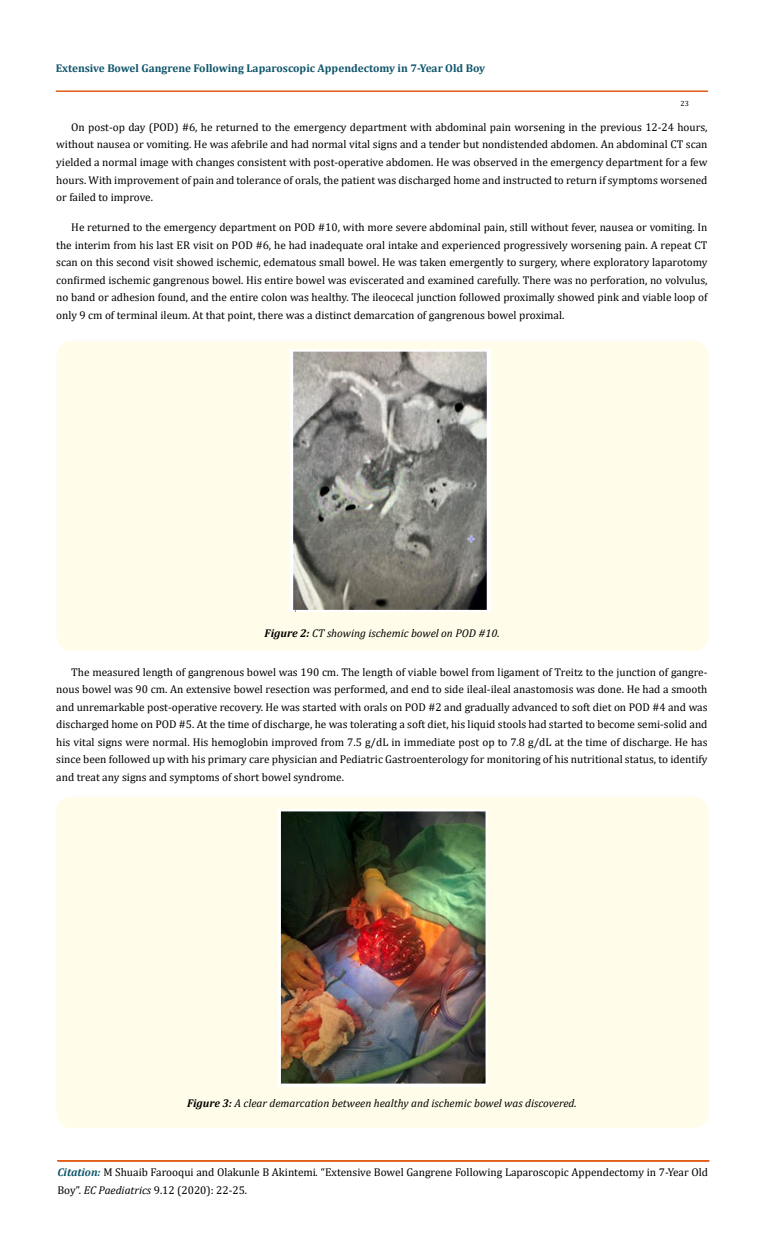
<style>
.page{position:relative;width:764px;height:1247px;background:#fff}
.page>*{position:absolute;margin:0;border:0;box-sizing:border-box;transform-origin:0 0}
.t1{font:11.25px/17.5px "Cambria";color:#000;text-align:justify}
.t2{font:italic 11.25px "Cambria";color:#000}
.t3{font:700 11.25px "Cambria";color:#0e546a}
.t4{font:7.5px "Cambria";color:#000}
.s1{font-weight:700}
.s2{font-weight:700;font-style:italic;color:#0e546a}
.s3{font-style:italic}
</style>
<div class="page">
<div style="left:56px;top:91px;width:651px;height:1px;border:1px solid #e05d1a"></div>
<div style="left:58px;top:1160px;width:651px;height:1px;border:1px solid #e05d1a"></div>
<div style="left:56px;top:341px;width:652px;height:310px;background:#fffde9;border-radius:15px"></div>
<img style="left:290px;top:349px;width:200px;height:263px">
<div style="left:56px;top:796px;width:652px;height:331px;background:#fffde9;border-radius:15px"></div>
<img style="left:279px;top:809px;width:209px;height:277px">
<p class="t3" style="left:56px;top:60px;width:431px">Extensive Bowel Gangrene Following Laparoscopic Appendectomy in 7-Year Old Boy</p>
<p class="t4" style="left:680px;top:98px;width:10px">23</p>
<p class="t1" style="left:56px;top:118px;width:653px;text-indent:15px">On post-op day (POD) #6, he returned to the emergency department with abdominal pain worsening in the previous 12-24 hours, without nausea or vomiting. He was afebrile and had normal vital signs and a tender but nondistended abdomen. An abdominal CT scan yielded a normal image with changes consistent with post-operative abdomen. He was observed in the emergency department for a few hours. With improvement of pain and tolerance of orals, the patient was discharged home and instructed to return if symptoms worsened or failed to improve.</p>
<p class="t1" style="left:56px;top:218px;width:653px;text-indent:15px">He returned to the emergency department on POD #10, with more severe abdominal pain, still without fever, nausea or vomiting. In the interim from his last ER visit on POD #6, he had inadequate oral intake and experienced progressively worsening pain. A repeat CT scan on this second visit showed ischemic, edematous small bowel. He was taken emergently to surgery, where exploratory laparotomy confirmed ischemic gangrenous bowel. His entire bowel was eviscerated and examined carefully. There was no perforation, no volvulus, no band or adhesion found, and the entire colon was healthy. The ileocecal junction followed proximally showed pink and viable loop of only 9 cm of terminal ileum. At that point, there was a distinct demarcation of gangrenous bowel proximal.</p>
<p class="t2" style="left:265px;top:625px;width:236px"><span class="s1">Figure 2:</span> CT showing ischemic bowel on POD #10.</p>
<p class="t1" style="left:56px;top:662px;width:653px;text-indent:15px">The measured length of gangrenous bowel was 190 cm. The length of viable bowel from ligament of Treitz to the junction of gangre&shy;nous bowel was 90 cm. An extensive bowel resection was performed, and end to side ileal-ileal anastomosis was done. He had a smooth and unremarkable post-operative recovery. He was started with orals on POD #2 and gradually advanced to soft diet on POD #4 and was discharged home on POD #5. At the time of discharge, he was tolerating a soft diet, his liquid stools had started to become semi-solid and his vital signs were normal. His hemoglobin improved from 7.5 g/dL in immediate post op to 7.8 g/dL at the time of discharge. He has since been followed up with his primary care physician and Pediatric Gastroenterology for monitoring of his nutritional status, to identify and treat any signs and symptoms of short bowel syndrome.</p>
<p class="t2" style="left:187px;top:1094px;width:391px"><span class="s1">Figure 3:</span> A clear demarcation between healthy and ischemic bowel was discovered.</p>
<p class="t1" style="left:57px;top:1163px;width:652px"><span class="s2">Citation:</span> M Shuaib Farooqui and Olakunle B Akintemi<span class="s3">.</span> “Extensive Bowel Gangrene Following Laparoscopic Appendectomy in 7-Year Old<br>Boy”. <span class="s3">EC Paediatrics</span> 9.12 (2020): 22-25.</p>
</div>
